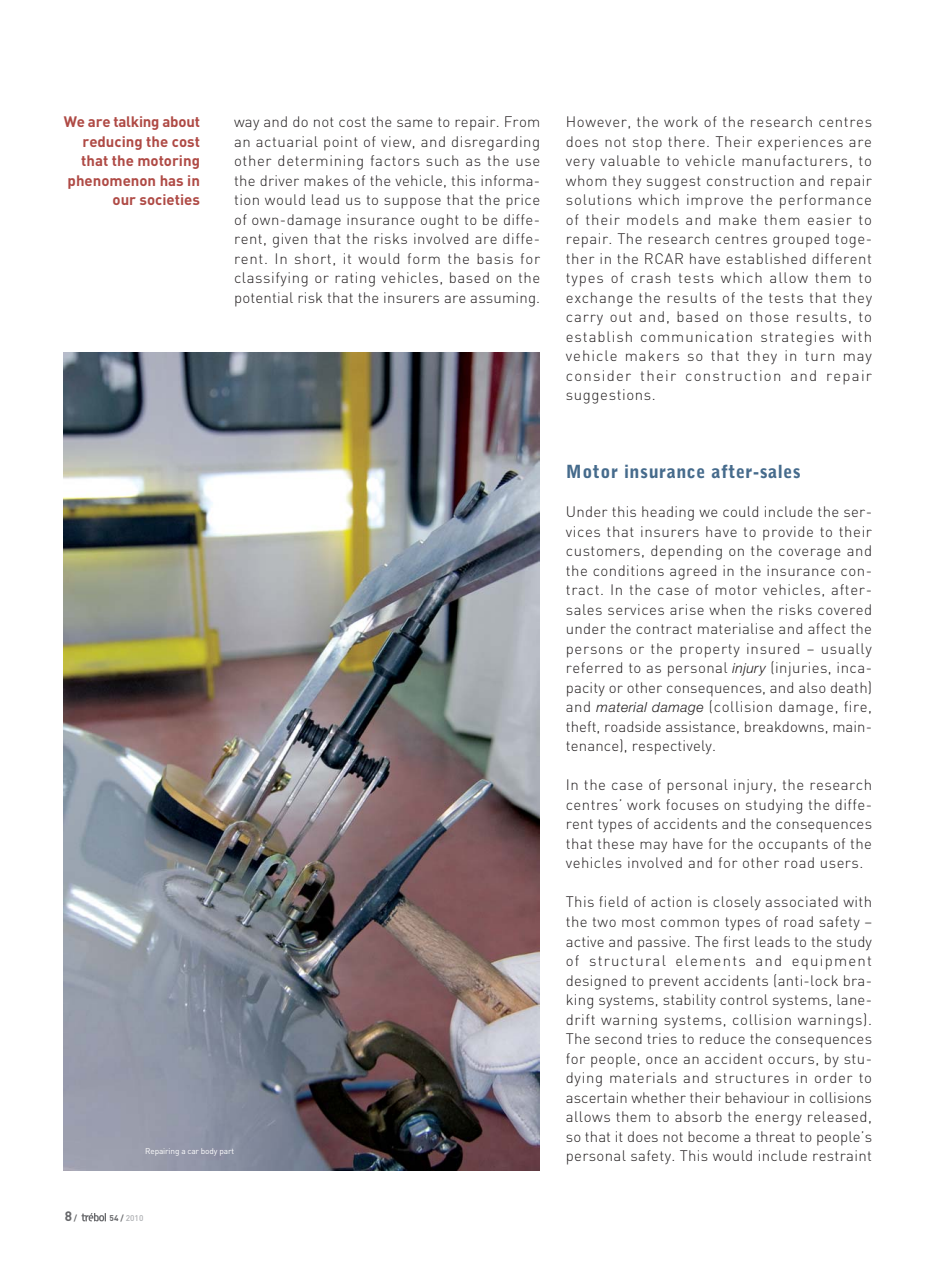
<style>
.page{position:relative;width:936px;height:1264px;background:#fff}
.page>*{position:absolute;margin:0;border:0;box-sizing:border-box;transform-origin:0 0}
.t1{font:900 18px "Bell Gothic Std";letter-spacing:.03em;color:#466b8c}
.t2{font:300 15px/19.5px "DIN";letter-spacing:.02em;color:#231f20;text-align:justify}
.t3{font:700 15px/19.5px "DIN";color:#af4a45;text-align:right}
.t4{font:700 13.5px "DIN";color:#67686b}
.t5{font:8.25px "DIN";letter-spacing:-.015em;color:#fff}
.t6{font:500 8.25px "DIN";color:#aeb0b3}
.s1{font-size:8.25px}
.s2{font-weight:700;color:#67686b}
.s3{font-family:"Helvetica Neue";font-style:italic;font-size:13.8px}
</style>
<div class="page">
<img style="left:64px;top:353px;width:476px;height:817px">
<img style="left:81px;top:1213px;width:24px;height:9px">
<p class="t3" style="left:64px;top:113px;width:138px">We are talking about reducing the cost that the motoring phenomenon has in our societies</p>
<p class="t2" style="left:234px;top:114px;width:308px">way and do not cost the same to repair. From an actuarial point of view, and disregarding other determining factors such as the use the driver makes of the vehicle, this informa&shy;tion would lead us to suppose that the price of own-damage insurance ought to be diffe&shy;rent, given that the risks involved are diffe&shy;rent. In short, it would form the basis for classifying or rating vehicles, based on the potential risk that the insurers are assuming.</p>
<p class="t2" style="left:566px;top:114px;width:308px">However, the work of the research centres does not stop there. Their experiences are very valuable to vehicle manufacturers, to whom they suggest construction and repair solutions which improve the performance of their models and make them easier to repair. The research centres grouped toge&shy;ther in the RCAR have established different types of crash tests which allow them to exchange the results of the tests that they carry out and, based on those results, to establish communication strategies with vehicle makers so that they in turn may consider their construction and repair suggestions.</p>
<p class="t5" style="left:145px;top:1148px;width:90px">Repairing a car body part</p>
<p class="t4" style="left:65px;top:1211px;width:14px">8 <span class="s1">/</span></p>
<p class="t6" style="left:110px;top:1215px;width:35px"><span class="s2">54 /</span> 2010</p>
<p class="t1" style="left:566px;top:465px;width:236px">Motor insurance after-sales</p>
<p class="t2" style="left:566px;top:504px;width:308px">Under this heading we could include the ser&shy;vices that insurers have to provide to their customers, depending on the coverage and the conditions agreed in the insurance con&shy;tract. In the case of motor vehicles, after&shy;sales services arise when the risks covered under the contract materialise and affect the persons or the property insured – usually referred to as personal <span class="s3">injury</span> (injuries, inca&shy;pacity or other consequences, and also death) and <span class="s3">material damage</span> (collision damage, fire, theft, roadside assistance, breakdowns, main&shy;tenance), respectively.</p>
<p class="t2" style="left:566px;top:777px;width:308px">In the case of personal injury, the research centres’ work focuses on studying the diffe&shy;rent types of accidents and the consequences that these may have for the occupants of the vehicles involved and for other road users.</p>
<p class="t2" style="left:566px;top:894px;width:308px">This field of action is closely associated with the two most common types of road safety – active and passive. The first leads to the study of structural elements and equipment designed to prevent accidents (anti-lock bra&shy;king systems, stability control systems, lane&shy;drift warning systems, collision warnings).<br>The second tries to reduce the consequences for people, once an accident occurs, by stu&shy;dying materials and structures in order to ascertain whether their behaviour in collisions allows them to absorb the energy released, so that it does not become a threat to people’s personal safety. This would include restraint</p>
</div>
